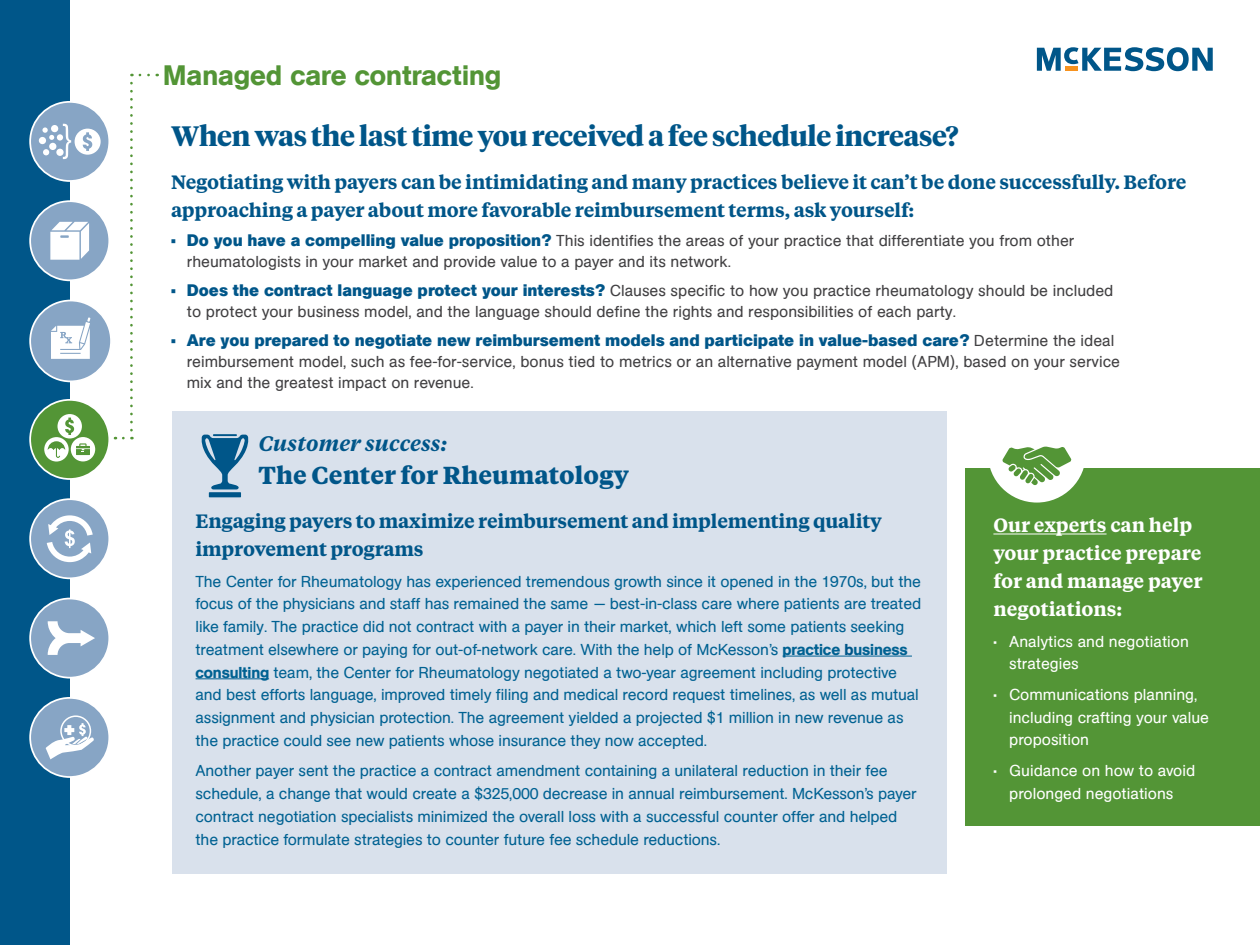
<style>
.page{position:relative;width:1260px;height:945px;background:#fff}
.page>*{position:absolute;margin:0;border:0;box-sizing:border-box;transform-origin:0 0}
.t1{font:700 28px "Tiempos Headline";letter-spacing:-.01em;color:#005689}
.t2{font:500 28px "AG Book Pro";color:#539536}
.t3{font:700 24.5px "Tiempos Text";color:#005689}
.t4{font:italic 600 21px "Tiempos Text";color:#005689}
.t5{font:600 19.25px/28px "Tiempos Text";letter-spacing:-.01em;color:#005689}
.t6{font:600 19.25px/28px "Tiempos Text";color:#fff}
.t7{font:700 16.62px "AG Book Pro";color:#005689}
.t8{font:15.75px/22.8px "AG Book Pro";letter-spacing:-.01em;color:#006192}
.t9{font:15.75px/21px "AG Book Pro";color:#414042}
.t10{font:15.75px/22.8px "AG Book Pro";color:#fff}
.s1{font-weight:700;font-size:16.62px;color:#005689}
.s2{font-weight:400;font-size:15.75px;color:#414042}
.s3{font-weight:500}
.s4{font-weight:500;color:#005689}
</style>
<div class="page">
<div style="left:965px;top:468px;width:295px;height:357px;background:#539536"></div>
<svg style="left:130px;top:74px;width:3px;height:356px"></svg>
<svg style="left:140px;top:74px;width:18px;height:2px"></svg>
<div style="left:172px;top:411px;width:775px;height:463px;background:#d9e1ec"></div>
<hr style="left:783px;top:656px;width:129px;height:1px;background:#006192">
<hr style="left:196px;top:678px;width:73px;height:1px;background:#006192">
<hr style="left:993px;top:534px;width:114px;height:1px;background:#fff">
<hr style="left:213px;top:434px;width:24px;height:2px;background:#005689">
<svg style="left:201px;top:435px;width:48px;height:54px"></svg>
<div style="left:209px;top:492px;width:32px;height:5px;background:#005689"></div>
<svg style="left:1037px;top:47px;width:176px;height:24px"></svg>
<div style="left:988px;top:405px;width:98px;height:98px;background:#fff;border-radius:50%"></div>
<div style="left:0;top:0;width:70px;height:945px;background:#005689"></div>
<div style="left:30px;top:499px;width:79px;height:79px;background:#87a5c5;border-radius:50%"></div>
<div style="left:29px;top:498px;width:81px;height:81px;border:2px solid #fff;border-radius:50%"></div>
<svg style="left:47px;top:515px;width:46px;height:47px"></svg>
<div style="left:30px;top:400px;width:79px;height:79px;background:#539536;border-radius:50%"></div>
<div style="left:29px;top:399px;width:81px;height:81px;border:2px solid #fff;border-radius:50%"></div>
<svg style="left:44px;top:414px;width:51px;height:48px"></svg>
<div style="left:30px;top:698px;width:79px;height:79px;background:#87a5c5;border-radius:50%"></div>
<div style="left:29px;top:697px;width:81px;height:81px;border:2px solid #fff;border-radius:50%"></div>
<div style="left:60px;top:715px;width:31px;height:31px;border:1px solid #fff;border-radius:50%"></div>
<svg style="left:46px;top:723px;width:48px;height:36px"></svg>
<div style="left:30px;top:599px;width:79px;height:79px;background:#87a5c5;border-radius:50%"></div>
<div style="left:29px;top:598px;width:81px;height:81px;border:2px solid #fff;border-radius:50%"></div>
<svg style="left:48px;top:621px;width:47px;height:34px"></svg>
<div style="left:30px;top:201px;width:79px;height:79px;background:#87a5c5;border-radius:50%"></div>
<div style="left:29px;top:200px;width:81px;height:81px;border:2px solid #fff;border-radius:50%"></div>
<svg style="left:50px;top:222px;width:39px;height:38px"></svg>
<div style="left:30px;top:102px;width:79px;height:79px;background:#87a5c5;border-radius:50%"></div>
<div style="left:29px;top:101px;width:81px;height:81px;border:2px solid #fff;border-radius:50%"></div>
<div style="left:39px;top:137px;width:7px;height:7px;background:#fff;border-radius:50%"></div>
<div style="left:49px;top:143px;width:7px;height:7px;background:#fff;border-radius:50%"></div>
<div style="left:56px;top:149px;width:8px;height:7px;background:#fff;border-radius:50%"></div>
<div style="left:51px;top:125px;width:7px;height:7px;background:#fff;border-radius:50%"></div>
<div style="left:57px;top:134px;width:6px;height:7px;background:#fff;border-radius:50%"></div>
<svg style="left:43px;top:149px;width:6px;height:6px"></svg>
<svg style="left:42px;top:127px;width:12px;height:13px"></svg>
<svg style="left:63px;top:124px;width:38px;height:35px"></svg>
<div style="left:30px;top:301px;width:81px;height:80px;background:#87a5c5;border-radius:50%"></div>
<div style="left:29px;top:300px;width:83px;height:82px;border:2px solid #fff;border-radius:50%"></div>
<svg style="left:51px;top:317px;width:39px;height:42px"></svg>
<svg style="left:1002px;top:447px;width:70px;height:38px"></svg>
<h1 class="t2" style="left:163px;top:57px;width:339px">Managed care contracting</h1>
<h1 class="t1" style="left:171px;top:116px;width:789px">When was the last time you received a fee schedule increase?</h1>
<p class="t5" style="left:171px;top:168px;width:1017px">Negotiating with payers can be intimidating and many practices believe it can’t be done successfully. Before approaching a payer about more favorable reimbursement terms, ask yourself:</p>
<p class="t9" style="left:187px;top:230px;width:889px;text-indent:-16px"><span class="s1">• Do you have a compelling value proposition?</span> This identifies the areas of your practice that differentiate you from other rheumatologists in your market and provide value to a payer and its network.</p>
<p class="t9" style="left:187px;top:280px;width:928px;text-indent:-16px"><span class="s1">• Does the contract language protect your interests?</span> Clauses specific to how you practice rheumatology should be included to protect your business model, and the language should define the rights and responsibilities of each party.</p>
<p class="t7" style="left:171px;top:329px;width:945px">• Are you prepared to negotiate new reimbursement models and participate in value-based care? <span class="s2">Determine the ideal</span></p>
<p class="t9" style="left:187px;top:351px;width:935px">reimbursement model, such as fee-for-service, bonus tied to metrics or an alternative payment model (APM), based on your service mix and the greatest impact on revenue.</p>
<h3 class="t4" style="left:259px;top:429px;width:190px">Customer success:</h3>
<h2 class="t3" style="left:259px;top:458px;width:372px">The Center for Rheumatology</h2>
<p class="t5" style="left:196px;top:506px;width:688px">Engaging payers to maximize reimbursement and implementing quality improvement programs</p>
<p class="t8" style="left:196px;top:570px;width:727px">The Center for Rheumatology has experienced tremendous growth since it opened in the 1970s, but the focus of the physicians and staff has remained the same — best-in-class care where patients are treated like family. The practice did not contract with a payer in their market, which left some patients seeking treatment elsewhere or paying for out-of-network care. With the help of McKesson’s <span class="s3">practice</span> <span class="s4">b</span><span class="s3">usiness consulting</span> team, the Center for Rheumatology negotiated a two-year agreement including protective and best efforts language, improved timely filing and medical record request timelines, as well as mutual assignment and physician protection. The agreement yielded a projected $1 million in new revenue as the practice could see new patients whose insurance they now accepted.</p>
<p class="t8" style="left:196px;top:759px;width:723px">Another payer sent the practice a contract amendment containing a unilateral reduction in their fee schedule, a change that would create a $325,000 decrease in annual reimbursement. McKesson’s payer contract negotiation specialists minimized the overall loss with a successful counter offer and helped the practice formulate strategies to counter future fee schedule reductions.</p>
<p class="t6" style="left:993px;top:510px;width:211px">Our experts can help your practice prepare for and manage payer negotiations:</p>
<p class="t10" style="left:1009px;top:629px;width:181px;text-indent:-16px">• Analytics and negotiation strategies</p>
<p class="t10" style="left:1009px;top:683px;width:201px;text-indent:-16px">• Communications planning, including crafting your value proposition</p>
<p class="t10" style="left:993px;top:759px;width:203px;text-align:center">• Guidance on how to avoid prolonged negotiations</p>
</div>
